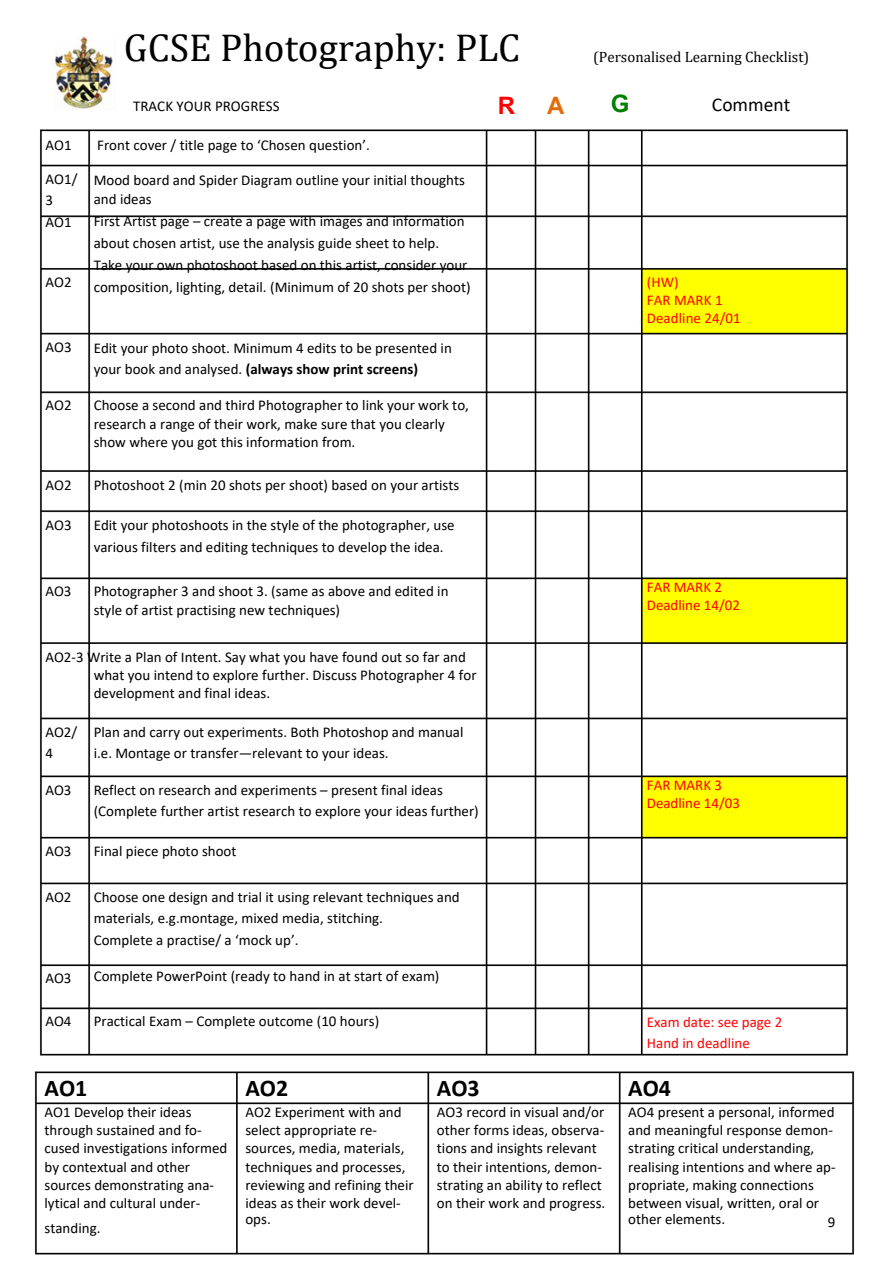
<style>
.page{position:relative;width:894px;height:1264px;background:#fff}
.page>*{position:absolute;margin:0;border:0;box-sizing:border-box;transform-origin:0 0}
.t1{font:39px "Cambria";color:#000}
.t2{font:700 24px "Calibri";color:#000}
.t3{font:700 24px "Arial MT Pro";color:#f00}
.t4{font:700 24px "Arial MT Pro";color:#e36c0a}
.t5{font:700 24px "Arial MT Pro";color:#008000}
.t6{font:19.5px "Calibri";color:#000}
.t7{font:15px/18px "Calibri";color:#000}
.t8{font:15px/18px "Calibri";color:#f00}
.t9{font:700 15px "Calibri";color:#000}
.t10{font:15px "Cambria";color:#000}
.s1{font-weight:400}
</style>
<div class="page">
<img style="left:54px;top:37px;width:59px;height:72px">
<img style="left:39px;top:129px;width:810px;height:927px">
<img style="left:34px;top:1071px;width:821px;height:184px">
<p class="t7" style="left:45px;top:137px;width:28px">AO1</p>
<p class="t7" style="left:45px;top:170px;width:34px;line-height:20.2px">AO1/<br>3</p>
<p class="t7" style="left:45px;top:214px;width:28px">AO1</p>
<h1 class="t7" style="left:45px;top:274px;width:28px">AO2</h1>
<p class="t7" style="left:45px;top:339px;width:28px">AO3</p>
<p class="t1" style="left:124px;top:24px;width:398px">GCSE Photography: PLC</p>
<p class="t10" style="left:593px;top:47px;width:217px">(Personalised Learning Checklist)</p>
<h2 class="t6" style="left:711px;top:96px;width:80px">Comment</h2>
<p class="t3" style="left:497px;top:97px;width:19px">R</p>
<p class="t4" style="left:547px;top:97px;width:19px">A</p>
<p class="t5" style="left:610px;top:95px;width:20px">G</p>
<p class="t7" style="left:133px;top:98px;width:148px">TRACK YOUR PROGRESS</p>
<h4 class="t7" style="left:97px;top:137px;width:274px">Front cover / title page to ‘Chosen question’.</h4>
<p class="t7" style="left:94px;top:172px;width:373px">Mood board and Spider Diagram outline your initial thoughts</p>
<p class="t7" style="left:94px;top:191px;width:60px">and ideas</p>
<h4 class="t7" style="left:94px;top:213px;width:372px">First Artist page – create a page with images and information</h4>
<p class="t7" style="left:94px;top:235px;width:347px">about chosen artist, use the analysis guide sheet to help.</p>
<p class="t7" style="left:94px;top:257px;width:375px">Take your own photoshoot based on this artist, consider your</p>
<p class="t7" style="left:94px;top:279px;width:378px">composition, lighting, detail. (Minimum of 20 shots per shoot)</p>
<p class="t8" style="left:646px;top:274px;width:95px">(HW)<br>FAR MARK 1<br>Deadline 24/01</p>
<p class="t7" style="left:94px;top:340px;width:359px">Edit your photo shoot. Minimum 4 edits to be presented in</p>
<h4 class="t9" style="left:94px;top:363px;width:326px"><span class="s1">your book and analysed.</span> (always show print screens)</h4>
<p class="t7" style="left:45px;top:397px;width:28px">AO2</p>
<p class="t7" style="left:94px;top:397px;width:376px">Choose a second and third Photographer to link your work to,</p>
<p class="t7" style="left:45px;top:477px;width:28px">AO2</p>
<p class="t7" style="left:45px;top:517px;width:28px">AO3</p>
<h4 class="t7" style="left:94px;top:416px;width:353px">research a range of their work, make sure that you clearly show where you got this information from.</h4>
<p class="t7" style="left:94px;top:477px;width:367px">Photoshoot 2 (min 20 shots per shoot) based on your artists</p>
<p class="t7" style="left:94px;top:517px;width:362px">Edit your photoshoots in the style of the photographer, use</p>
<h4 class="t7" style="left:94px;top:538px;width:351px">various filters and editing techniques to develop the idea.</h4>
<p class="t7" style="left:45px;top:583px;width:28px">AO3</p>
<p class="t7" style="left:94px;top:583px;width:356px">Photographer 3 and shoot 3. (same as above and edited in style of artist practising new techniques)</p>
<h4 class="t7" style="left:45px;top:649px;width:422px">AO2-3 Write a Plan of Intent. Say what you have found out so far and</h4>
<p class="t7" style="left:94px;top:666px;width:384px">what you intend to explore further. Discuss Photographer 4 for</p>
<p class="t7" style="left:94px;top:684px;width:178px">development and final ideas.</p>
<h4 class="t7" style="left:45px;top:722px;width:33px;line-height:21.3px">AO2/<br>4</h4>
<p class="t7" style="left:94px;top:724px;width:371px">Plan and carry out experiments. Both Photoshop and manual</p>
<h4 class="t7" style="left:94px;top:745px;width:296px">i.e. Montage or transfer—relevant to your ideas.</h4>
<h4 class="t7" style="left:45px;top:782px;width:28px">AO3</h4>
<p class="t7" style="left:94px;top:782px;width:350px">Reflect on research and experiments – present final ideas</p>
<p class="t7" style="left:94px;top:803px;width:386px">(Complete further artist research to explore your ideas further)</p>
<p class="t7" style="left:45px;top:843px;width:28px">AO3</p>
<h4 class="t7" style="left:94px;top:843px;width:144px">Final piece photo shoot</h4>
<p class="t7" style="left:45px;top:889px;width:28px">AO2</p>
<p class="t7" style="left:94px;top:889px;width:367px">Choose one design and trial it using relevant techniques and</p>
<p class="t7" style="left:94px;top:910px;width:291px">materials, e.g.montage, mixed media, stitching.</p>
<p class="t7" style="left:94px;top:932px;width:206px">Complete a practise/ a ‘mock up’.</p>
<p class="t7" style="left:45px;top:970px;width:28px">AO3</p>
<p class="t7" style="left:94px;top:968px;width:347px">Complete PowerPoint (ready to hand in at start of exam)</p>
<p class="t7" style="left:45px;top:1013px;width:28px">AO4</p>
<p class="t7" style="left:94px;top:1013px;width:287px">Practical Exam – Complete outcome (10 hours)</p>
<p class="t8" style="left:646px;top:579px;width:95px">FAR MARK 2<br>Deadline 14/02</p>
<p class="t8" style="left:646px;top:777px;width:95px">FAR MARK 3<br>Deadline 14/03</p>
<p class="t8" style="left:646px;top:1014px;width:137px">Exam date: see page 2</p>
<p class="t8" style="left:646px;top:1035px;width:104px">Hand in deadline</p>
<p class="t2" style="left:44px;top:1077px;width:44px">AO1</p>
<p class="t2" style="left:245px;top:1077px;width:44px">AO2</p>
<p class="t2" style="left:437px;top:1077px;width:44px">AO3</p>
<p class="t2" style="left:628px;top:1077px;width:44px">AO4</p>
<h3 class="t7" style="left:44px;top:1104px;width:149px">AO1 Develop their ideas</h3>
<h4 class="t7" style="left:44px;top:1122px;width:159px">through sustained and fo-</h4>
<p class="t7" style="left:44px;top:1140px;width:184px">cused investigations informed</p>
<h4 class="t7" style="left:44px;top:1158px;width:147px">by contextual and other</h4>
<h4 class="t7" style="left:44px;top:1176px;width:171px">sources demonstrating ana-</h4>
<p class="t7" style="left:44px;top:1194px;width:157px">lytical and cultural under-</p>
<p class="t7" style="left:44px;top:1220px;width:57px">standing.</p>
<p class="t7" style="left:245px;top:1104px;width:158px">AO2 Experiment with and</p>
<p class="t7" style="left:245px;top:1122px;width:133px">select appropriate re-</p>
<p class="t7" style="left:245px;top:1140px;width:160px">sources, media, materials,</p>
<p class="t7" style="left:245px;top:1158px;width:162px">techniques and processes,</p>
<h4 class="t7" style="left:245px;top:1176px;width:170px">reviewing and refining their</h4>
<p class="t7" style="left:245px;top:1194px;width:157px">ideas as their work devel-</p>
<p class="t7" style="left:245px;top:1211px;width:27px">ops.</p>
<h2 class="t7" style="left:437px;top:1104px;width:169px">AO3 record in visual and/or</h2>
<p class="t7" style="left:437px;top:1122px;width:169px">other forms ideas, observa-</p>
<p class="t7" style="left:437px;top:1140px;width:161px">tions and insights relevant</p>
<p class="t7" style="left:437px;top:1158px;width:166px">to their intentions, demon-</p>
<p class="t7" style="left:437px;top:1176px;width:166px">strating an ability to reflect</p>
<p class="t7" style="left:437px;top:1194px;width:170px">on their work and progress.</p>
<p class="t7" style="left:628px;top:1104px;width:208px">AO4 present a personal, informed</p>
<p class="t7" style="left:628px;top:1122px;width:206px">and meaningful response demon-</p>
<p class="t7" style="left:628px;top:1140px;width:187px">strating critical understanding,</p>
<p class="t7" style="left:628px;top:1158px;width:209px">realising intentions and where ap-</p>
<p class="t7" style="left:628px;top:1176px;width:187px">propriate, making connections</p>
<h2 class="t7" style="left:628px;top:1194px;width:192px">between visual, written, oral or</h2>
<p class="t7" style="left:628px;top:1211px;width:98px">other elements.</p>
<p class="t7" style="left:827px;top:1213px;width:9px">9</p>
</div>
